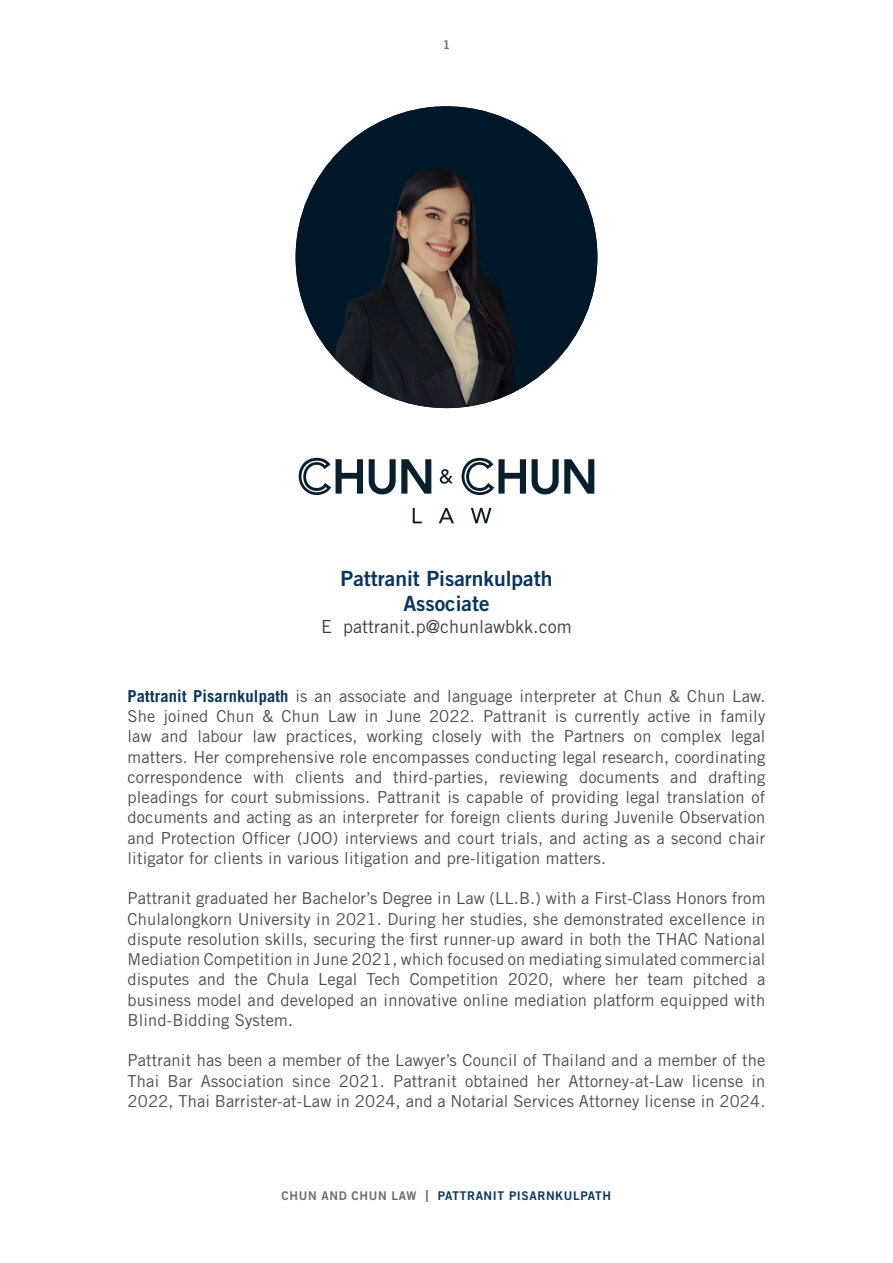
<style>
.page{position:relative;width:893px;height:1263px;background:#fff}
.page>*{position:absolute;margin:0;border:0;box-sizing:border-box;transform-origin:0 0}
.t1{font:21px "Trade Gothic LT Std Bd 2";color:#0a355e}
.t2{font:18px "Trade Gothic LT Std";color:#3e3e3f}
.t3{font:16.5px/20.2px "Trade Gothic LT Std";letter-spacing:.01em;color:#4b4c4d;text-align:justify}
.t4{font:12px "Trade Gothic LT Std Bd 2";letter-spacing:.05em;color:#0a355e}
.t5{font:12px "Trade Gothic LT Std Bd 2";color:#6c6d70}
.s1{font-weight:700;color:#0a355e}
.s2{color:#6c6d70}
.s3{font-family:"Effra";font-weight:700;color:#6c6d70}
</style>
<div class="page">
<img style="left:296px;top:106px;width:301px;height:302px;border-radius:151px">
<svg style="left:413px;top:508px;width:9px;height:15px"></svg>
<svg style="left:439px;top:508px;width:15px;height:15px"></svg>
<svg style="left:471px;top:508px;width:20px;height:15px"></svg>
<svg style="left:299px;top:458px;width:64px;height:37px"></svg>
<svg style="left:369px;top:459px;width:62px;height:36px"></svg>
<svg style="left:462px;top:458px;width:64px;height:37px"></svg>
<svg style="left:532px;top:459px;width:62px;height:36px"></svg>
<svg style="left:440px;top:469px;width:13px;height:15px"></svg>
<p class="t5" style="left:443px;top:37px;width:9px">1</p>
<p class="t1" style="left:341px;top:565px;width:213px">Pattranit Pisarnkulpath</p>
<p class="t1" style="left:403px;top:590px;width:88px">Associate</p>
<p class="t2" style="left:321px;top:615px;width:252px">E pattranit.p@chunlawbkk.com</p>
<p class="t3" style="left:128px;top:686px;width:639px"><span class="s1">Pattranit Pisarnkulpath</span> is an associate and language interpreter at Chun &amp; Chun Law.<br>She joined Chun &amp; Chun Law in June 2022. Pattranit is currently active in family law and labour law practices, working closely with the Partners on complex legal matters. Her comprehensive role encompasses conducting legal research, coordinating correspondence with clients and third-parties, reviewing documents and drafting pleadings for court submissions. Pattranit is capable of providing legal translation of documents and acting as an interpreter for foreign clients during Juvenile Observation and Protection Officer (JOO) interviews and court trials, and acting as a second chair litigator for clients in various litigation and pre-litigation matters.</p>
<p class="t3" style="left:128px;top:888px;width:639px">Pattranit graduated her Bachelor’s Degree in Law (LL.B.) with a First-Class Honors from Chulalongkorn University in 2021. During her studies, she demonstrated excellence in dispute resolution skills, securing the first runner-up award in both the THAC National Mediation Competition in June 2021, which focused on mediating simulated commercial disputes and the Chula Legal Tech Competition 2020, where her team pitched a business model and developed an innovative online mediation platform equipped with Blind-Bidding System.</p>
<p class="t3" style="left:128px;top:1050px;width:639px">Pattranit has been a member of the Lawyer’s Council of Thailand and a member of the Thai Bar Association since 2021. Pattranit obtained her Attorney-at-Law license in 2022, Thai Barrister-at-Law in 2024, and a Notarial Services Attorney license in 2024.</p>
<p class="t4" style="left:282px;top:1188px;width:331px"><span class="s2">CHUN AND CHUN LAW</span> <span class="s3">|</span> PATTRANIT PISARNKULPATH</p>
</div>
